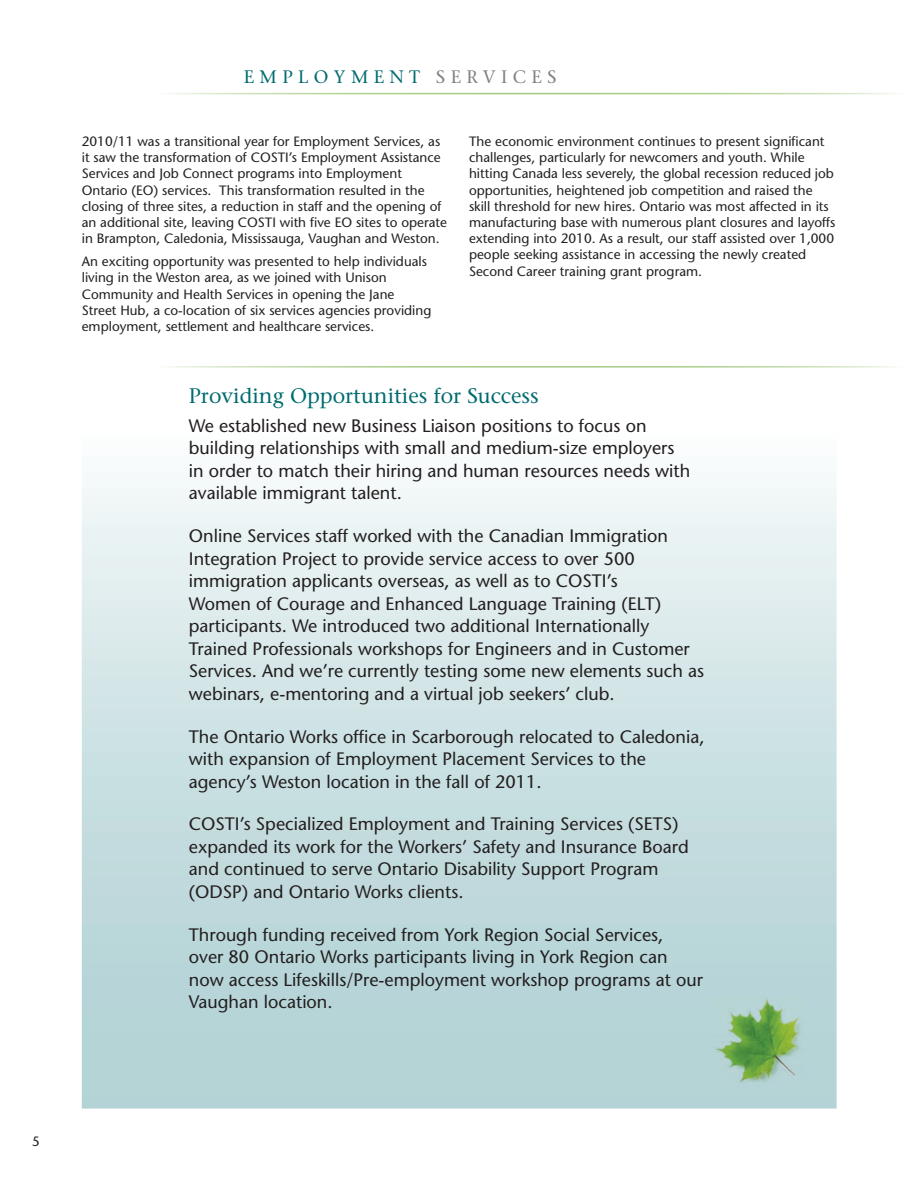
<style>
.page{position:relative;width:919px;height:1189px;background:#fff}
.page>*{position:absolute;margin:0;border:0;box-sizing:border-box;transform-origin:0 0}
.t1{font:21px "Stone Serif";color:#006b6e}
.t2{font:18px/22.5px "Stone Sans";color:#231f20}
.t3{font:18px "Stone Serif";letter-spacing:.3em;color:#006b6e}
.t4{font:13.5px/16.2px "Stone Sans";color:#231f20}
.s1{color:#808285}
</style>
<div class="page">
<svg style="left:82px;top:481px;width:754px;height:627px;background:#cbe1e3"></svg>
<img style="left:710px;top:996px;width:94px;height:90px">
<p class="t3" style="left:244px;top:66px;width:314px">EMPLOYMENT <span class="s1">SERVICES</span></p>
<p class="t4" style="left:82px;top:133px;width:367px">2010/11 was a transitional year for Employment Services, as it saw the transformation of COSTI’s Employment Assistance Services and Job Connect programs into Employment Ontario (EO) services. This transformation resulted in the closing of three sites, a reduction in staff and the opening of an additional site, leaving COSTI with five EO sites to operate in Brampton, Caledonia, Mississauga, Vaughan and Weston.</p>
<p class="t4" style="left:82px;top:253px;width:351px">An exciting opportunity was presented to help individuals living in the Weston area, as we joined with Unison Community and Health Services in opening the Jane Street Hub, a co-location of six services agencies providing employment, settlement and healthcare services.</p>
<p class="t4" style="left:469px;top:133px;width:368px">The economic environment continues to present significant challenges, particularly for newcomers and youth. While hitting Canada less severely, the global recession reduced job opportunities, heightened job competition and raised the skill threshold for new hires. Ontario was most affected in its manufacturing base with numerous plant closures and layoffs extending into 2010. As a result, our staff assisted over 1,000 people seeking assistance in accessing the newly created Second Career training grant program.</p>
<p class="t1" style="left:189px;top:383px;width:351px">Providing Opportunities for Success</p>
<p class="t2" style="left:189px;top:414px;width:503px">We established new Business Liaison positions to focus on building relationships with small and medium-size employers in order to match their hiring and human resources needs with available immigrant talent.</p>
<p class="t2" style="left:189px;top:524px;width:517px">Online Services staff worked with the Canadian Immigration Integration Project to provide service access to over 500 immigration applicants overseas, as well as to COSTI’s<br>Women of Courage and Enhanced Language Training (ELT) participants. We introduced two additional Internationally Trained Professionals workshops for Engineers and in Customer Services. And we’re currently testing some new elements such as webinars, e-mentoring and a virtual job seekers’ club.</p>
<p class="t2" style="left:189px;top:724px;width:517px">The Ontario Works office in Scarborough relocated to Caledonia, with expansion of Employment Placement Services to the agency’s Weston location in the fall of 2011.</p>
<p class="t2" style="left:189px;top:812px;width:501px">COSTI’s Specialized Employment and Training Services (SETS) expanded its work for the Workers’ Safety and Insurance Board and continued to serve Ontario Disability Support Program (ODSP) and Ontario Works clients.</p>
<p class="t2" style="left:189px;top:922px;width:515px">Through funding received from York Region Social Services,<br>over 80 Ontario Works participants living in York Region can now access Lifeskills/Pre-employment workshop programs at our Vaughan location.</p>
<p class="t4" style="left:32px;top:1132px;width:9px">5</p>
</div>
